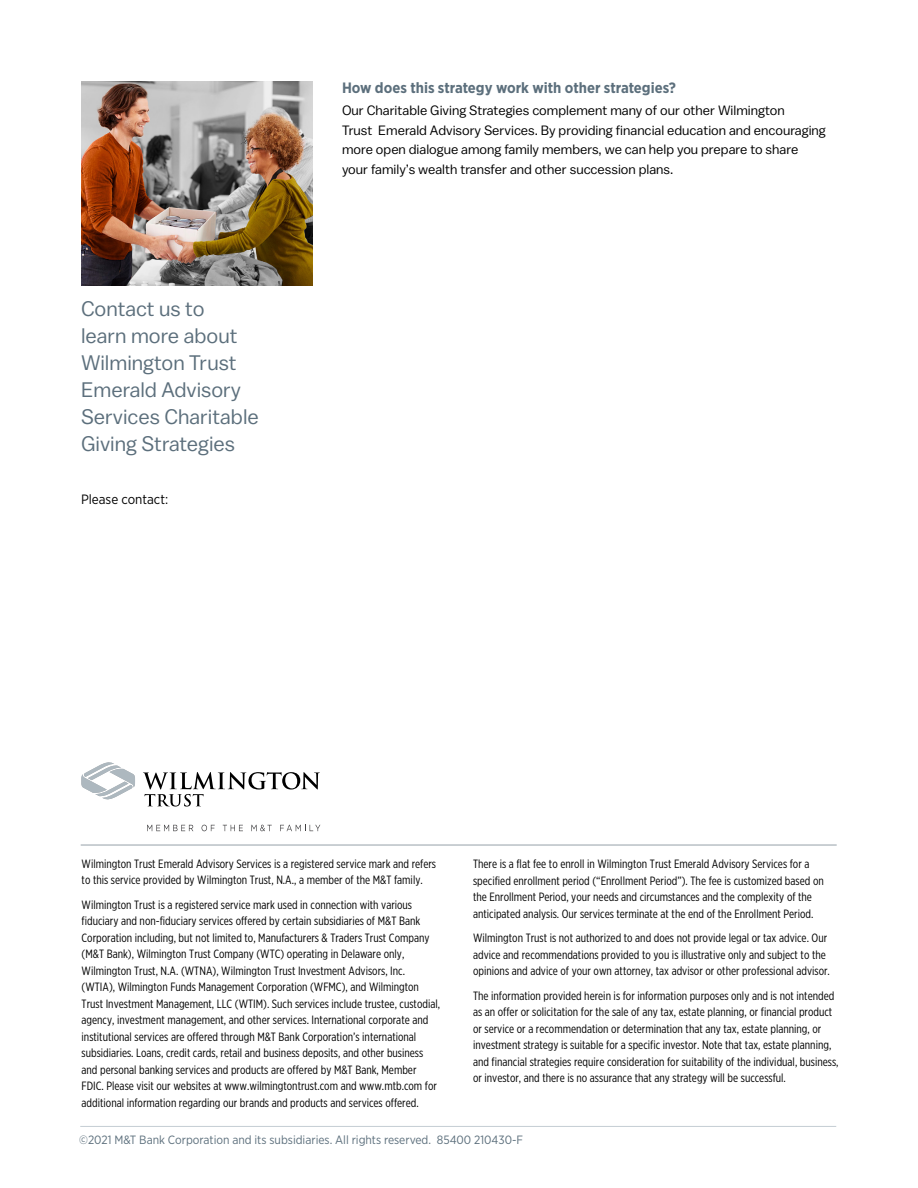
<style>
.page{position:relative;width:918px;height:1188px;background:#fff}
.page>*{position:absolute;margin:0;border:0;box-sizing:border-box;transform-origin:0 0}
.t1{font:21px/27px "M&T Balto";color:#5c6f7c}
.t2{font:700 15px "Gotham Narrow";color:#5c6f7c}
.t3{font:13.5px/19.5px "M&T Balto";color:#000}
.t4{font:13.5px "Gotham Narrow";color:#000}
.t5{font:12px/16.5px "Gotham X Narrow";color:#000}
.t6{font:12px "Gotham Narrow";color:#5c6f7c}
</style>
<div class="page">
<hr style="left:80px;top:1126px;width:756px;height:1px;background:#c4cdd3">
<svg style="left:81px;top:762px;width:54px;height:38px"></svg>
<svg style="left:143px;top:772px;width:177px;height:35px"></svg>
<svg style="left:147px;top:825px;width:46px;height:6px"></svg>
<svg style="left:202px;top:825px;width:13px;height:6px"></svg>
<svg style="left:223px;top:825px;width:20px;height:6px"></svg>
<svg style="left:251px;top:825px;width:21px;height:6px"></svg>
<svg style="left:280px;top:825px;width:40px;height:6px"></svg>
<img style="left:81px;top:81px;width:231px;height:205px">
<hr style="left:81px;top:845px;width:756px;height:1px;background:#95a0a9">
<h1 class="t1" style="left:81px;top:294px;width:179px">Contact us to<br>learn more about<br>Wilmington Trust<br>Emerald Advisory<br>Services Charitable<br>Giving Strategies</h1>
<p class="t4" style="left:81px;top:491px;width:89px">Please contact:</p>
<p class="t2" style="left:342px;top:78px;width:336px">How does this strategy work with other strategies?</p>
<p class="t3" style="left:342px;top:101px;width:485px">Our Charitable Giving Strategies complement many of our other Wilmington<br>Trust Emerald Advisory Services. By providing financial education and encouraging more open dialogue among family members, we can help you prepare to share your family’s wealth transfer and other succession plans.</p>
<p class="t5" style="left:82px;top:855px;width:356px">Wilmington Trust Emerald Advisory Services is a registered service mark and refers to this service provided by Wilmington Trust, N.A., a member of the M&amp;T family.</p>
<p class="t5" style="left:82px;top:896px;width:360px">Wilmington Trust is a registered service mark used in connection with various fiduciary and non-fiduciary services offered by certain subsidiaries of M&amp;T Bank Corporation including, but not limited to, Manufacturers &amp; Traders Trust Company (M&amp;T Bank), Wilmington Trust Company (WTC) operating in Delaware only, Wilmington Trust, N.A. (WTNA), Wilmington Trust Investment Advisors, Inc. (WTIA), Wilmington Funds Management Corporation (WFMC), and Wilmington Trust Investment Management, LLC (WTIM). Such services include trustee, custodial, agency, investment management, and other services. International corporate and institutional services are offered through M&amp;T Bank Corporation’s international subsidiaries. Loans, credit cards, retail and business deposits, and other business and personal banking services and products are offered by M&amp;T Bank, Member FDIC. Please visit our websites at www.wilmingtontrust.com and www.mtb.com for additional information regarding our brands and products and services offered.</p>
<p class="t5" style="left:473px;top:856px;width:352px">There is a flat fee to enroll in Wilmington Trust Emerald Advisory Services for a specified enrollment period (“Enrollment Period”). The fee is customized based on the Enrollment Period, your needs and circumstances and the complexity of the anticipated analysis. Our services terminate at the end of the Enrollment Period.</p>
<p class="t5" style="left:473px;top:930px;width:358px">Wilmington Trust is not authorized to and does not provide legal or tax advice. Our advice and recommendations provided to you is illustrative only and subject to the opinions and advice of your own attorney, tax advisor or other professional advisor.</p>
<p class="t5" style="left:473px;top:987px;width:367px">The information provided herein is for information purposes only and is not intended as an offer or solicitation for the sale of any tax, estate planning, or financial product or service or a recommendation or determination that any tax, estate planning, or investment strategy is suitable for a specific investor. Note that tax, estate planning, and financial strategies require consideration for suitability of the individual, business, or investor, and there is no assurance that any strategy will be successful.</p>
<p class="t6" style="left:79px;top:1132px;width:445px">©2021 M&amp;T Bank Corporation and its subsidiaries. All rights reserved. 85400 210430-F</p>
</div>
